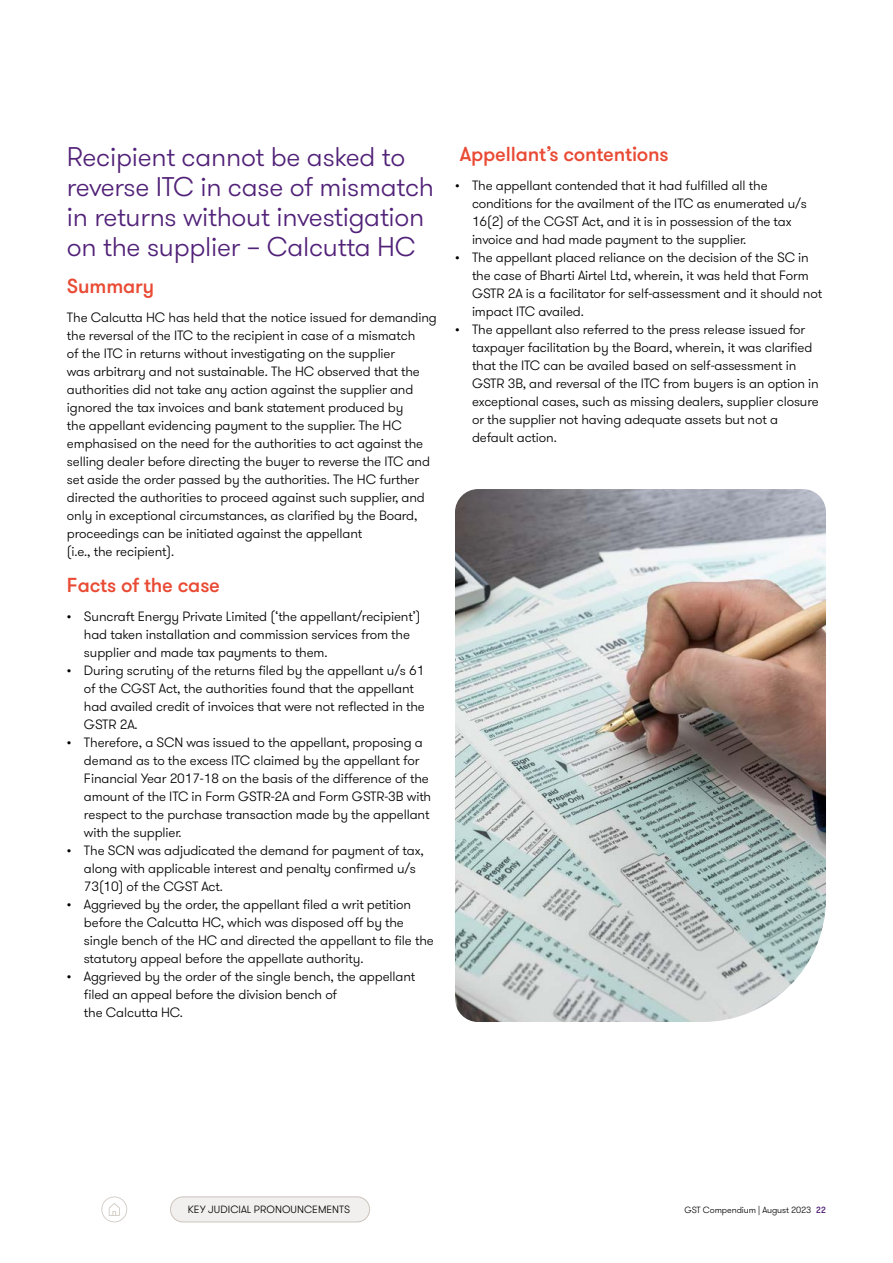
<style>
.page{position:relative;width:893px;height:1263px;background:#fff}
.page>*{position:absolute;margin:0;border:0;box-sizing:border-box;transform-origin:0 0}
.t1{font:300 27px/30px "GT Walsheim Pro";letter-spacing:-.01em;color:#512178}
.t2{font:500 20.25px "GT Walsheim Pro";letter-spacing:-.01em;color:#e94a34}
.t3{font:300 13.5px/18px "GT Walsheim Pro";letter-spacing:-.01em;color:#000}
.t4{font:300 10.5px "GT Walsheim Pro";letter-spacing:.005em;color:#000}
.t5{font:300 9px "GT Walsheim Pro";letter-spacing:-.01em;color:#000}
.s1{font-weight:500;color:#512178}
</style>
<div class="page">
<div style="left:170px;top:1197px;width:200px;height:25px;background:#f2f0ee;border-radius:13px"></div>
<div style="left:170px;top:1196px;width:200px;height:26px;border:1px solid #ccc4bd;border-radius:13px"></div>
<svg style="left:101px;top:1196px;width:26px;height:26px"></svg>
<img style="left:455px;top:489px;width:371px;height:533px">
<h1 class="t1" style="left:67px;top:142px;width:369px">Recipient cannot be asked to reverse ITC in case of mismatch in returns without investigation on the supplier – Calcutta HC</h1>
<h2 class="t2" style="left:67px;top:273px;width:89px">Summary</h2>
<p class="t3" style="left:67px;top:309px;width:371px">The Calcutta HC has held that the notice issued for demanding the reversal of the ITC to the recipient in case of a mismatch<br>of the ITC in returns without investigating on the supplier<br>was arbitrary and not sustainable. The HC observed that the authorities did not take any action against the supplier and ignored the tax invoices and bank statement produced by<br>the appellant evidencing payment to the supplier. The HC emphasised on the need for the authorities to act against the selling dealer before directing the buyer to reverse the ITC and set aside the order passed by the authorities. The HC further directed the authorities to proceed against such supplier, and only in exceptional circumstances, as clarified by the Board, proceedings can be initiated against the appellant<br>(i.e., the recipient).</p>
<h2 class="t2" style="left:67px;top:572px;width:155px">Facts of the case</h2>
<p class="t3" style="left:84px;top:608px;width:338px;text-indent:-17px">• Suncraft Energy Private Limited (‘the appellant/recipient’) had taken installation and commission services from the supplier and made tax payments to them.</p>
<p class="t3" style="left:84px;top:662px;width:342px;text-indent:-17px">• During scrutiny of the returns filed by the appellant u/s 61 of the CGST Act, the authorities found that the appellant had availed credit of invoices that were not reflected in the GSTR 2A.</p>
<p class="t3" style="left:84px;top:734px;width:349px;text-indent:-17px">• Therefore, a SCN was issued to the appellant, proposing a demand as to the excess ITC claimed by the appellant for Financial Year 2017-18 on the basis of the difference of the amount of the ITC in Form GSTR-2A and Form GSTR-3B with respect to the purchase transaction made by the appellant with the supplier.</p>
<p class="t3" style="left:84px;top:842px;width:341px;text-indent:-17px">• The SCN was adjudicated the demand for payment of tax, along with applicable interest and penalty confirmed u/s<br>73(10) of the CGST Act.</p>
<p class="t3" style="left:84px;top:896px;width:351px;text-indent:-17px">• Aggrieved by the order, the appellant filed a writ petition before the Calcutta HC, which was disposed off by the single bench of the HC and directed the appellant to file the statutory appeal before the appellate authority.</p>
<p class="t3" style="left:84px;top:967px;width:333px;text-indent:-17px">• Aggrieved by the order of the single bench, the appellant filed an appeal before the division bench of<br>the Calcutta HC.</p>
<h2 class="t2" style="left:460px;top:141px;width:210px">Appellant’s contentions</h2>
<p class="t3" style="left:472px;top:177px;width:336px;text-indent:-17px">• The appellant contended that it had fulfilled all the conditions for the availment of the ITC as enumerated u/s 16(2) of the CGST Act, and it is in possession of the tax invoice and had made payment to the supplier.</p>
<p class="t3" style="left:472px;top:248px;width:352px;text-indent:-17px">• The appellant placed reliance on the decision of the SC in the case of Bharti Airtel Ltd, wherein, it was held that Form GSTR 2A is a facilitator for self-assessment and it should not impact ITC availed.</p>
<p class="t3" style="left:472px;top:320px;width:348px;text-indent:-17px">• The appellant also referred to the press release issued for taxpayer facilitation by the Board, wherein, it was clarified that the ITC can be availed based on self-assessment in GSTR 3B, and reversal of the ITC from buyers is an option in exceptional cases, such as missing dealers, supplier closure or the supplier not having adequate assets but not a default action.</p>
<p class="t4" style="left:188px;top:1203px;width:164px">KEY JUDICIAL PRONOUNCEMENTS</p>
<p class="t5" style="left:684px;top:1204px;width:143px">GST Compendium | August 2023 <span class="s1">22</span></p>
</div>
